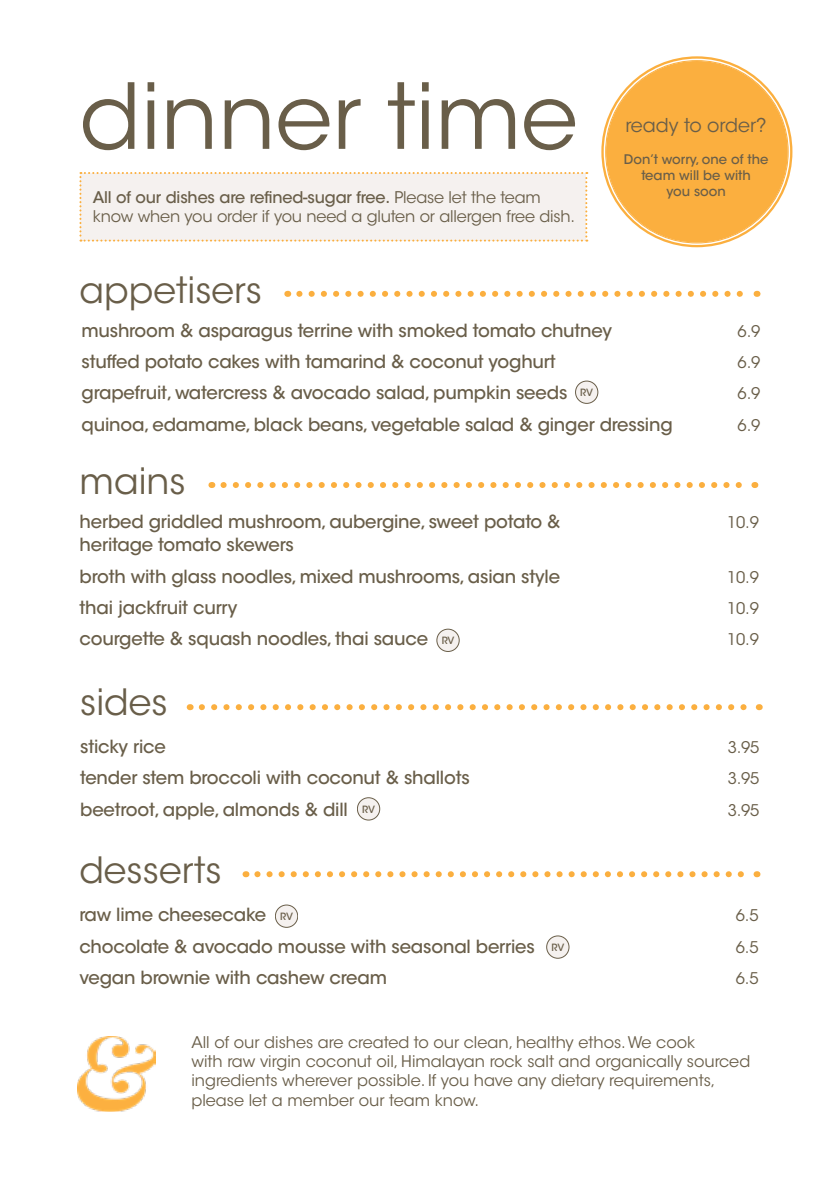
<style>
.page{position:relative;width:840px;height:1191px;background:#fff}
.page>*{position:absolute;margin:0;border:0;box-sizing:border-box;transform-origin:0 0}
.t1{font:90px "ITC Avant Garde Std";color:#695e49}
.t2{font:36px "ITC Avant Garde Std";color:#695e49}
.t3{font:19px "ITC Avant Garde Std";color:#695e49}
.t4{font:500 18px/31.4px "ITC Avant Garde Std";letter-spacing:-.01em;color:#695e49}
.t5{font:16px/19.2px "ITC Avant Garde Std";color:#695e49}
.t6{font:500 13.2px/15.8px "ITC Avant Garde Std";color:#695e49;text-align:center}
.t7{font:500 10px "ITC Avant Garde Std";letter-spacing:-.02em;color:#695e49}
.s1{font-weight:500}
</style>
<div class="page">
<div style="left:79px;top:172px;width:508px;height:70px;background:#f5f1ef"></div>
<div style="left:603px;top:59px;width:186px;height:186px;background:#fbaf3f;border-radius:50%"></div>
<img style="left:78px;top:1036px;width:77px;height:75px">
<svg style="left:299px;top:291px;width:444px;height:6px"></svg>
<div style="left:575px;top:381px;width:22px;height:22px;background:#f5f1ef;border-radius:50%"></div>
<div style="left:575px;top:381px;width:22px;height:23px;border:1px solid #695e49;border-radius:50%"></div>
<svg style="left:223px;top:482px;width:519px;height:6px"></svg>
<div style="left:436px;top:629px;width:23px;height:22px;background:#f5f1ef;border-radius:50%"></div>
<div style="left:436px;top:629px;width:23px;height:22px;border:1px solid #695e49;border-radius:50%"></div>
<svg style="left:202px;top:704px;width:545px;height:6px"></svg>
<div style="left:357px;top:797px;width:22px;height:23px;background:#f5f1ef;border-radius:50%"></div>
<div style="left:357px;top:797px;width:23px;height:23px;border:1px solid #695e49;border-radius:50%"></div>
<svg style="left:257px;top:871px;width:487px;height:6px"></svg>
<div style="left:275px;top:905px;width:22px;height:22px;background:#f5f1ef;border-radius:50%"></div>
<div style="left:275px;top:904px;width:23px;height:23px;border:1px solid #695e49;border-radius:50%"></div>
<div style="left:546px;top:936px;width:22px;height:22px;background:#f5f1ef;border-radius:50%"></div>
<div style="left:546px;top:935px;width:23px;height:23px;border:1px solid #695e49;border-radius:50%"></div>
<h1 class="t1" style="left:79px;top:62px;width:499px">dinner time</h1>
<p class="t5" style="left:93px;top:188px;width:483px"><span class="s1">All of our dishes are refined-sugar free.</span> Please let the team know when you order if you need a gluten or allergen free dish.</p>
<h2 class="t2" style="left:80px;top:268px;width:184px">appetisers</h2>
<p class="t3" style="left:625px;top:114px;width:143px">ready to order?</p>
<p class="t6" style="left:623px;top:151px;width:146px">Don’t worry, one of the team will be with<br>you soon</p>
<p class="t4" style="left:82px;top:315px;width:531px">mushroom &amp; asparagus terrine with smoked tomato chutney</p>
<p class="t5" style="left:737px;top:321px;width:24px">6.9</p>
<p class="t4" style="left:82px;top:346px;width:475px">stuffed potato cakes with tamarind &amp; coconut yoghurt</p>
<p class="t5" style="left:737px;top:353px;width:24px">6.9</p>
<p class="t4" style="left:82px;top:377px;width:487px">grapefruit, watercress &amp; avocado salad, pumpkin seeds</p>
<p class="t5" style="left:737px;top:384px;width:24px">6.9</p>
<p class="t4" style="left:82px;top:409px;width:592px">quinoa, edamame, black beans, vegetable salad &amp; ginger dressing</p>
<p class="t5" style="left:737px;top:415px;width:24px">6.9</p>
<p class="t7" style="left:580px;top:386px;width:14px">RV</p>
<h2 class="t2" style="left:80px;top:459px;width:108px">mains</h2>
<p class="t4" style="left:80px;top:506px;width:482px">herbed griddled mushroom, aubergine, sweet potato &amp;</p>
<p class="t5" style="left:726px;top:513px;width:33px">10.9</p>
<p class="t4" style="left:80px;top:529px;width:482px">heritage tomato skewers<br>broth with glass noodles, mixed mushrooms, asian style</p>
<p class="t5" style="left:726px;top:567px;width:33px">10.9</p>
<p class="t4" style="left:80px;top:592px;width:159px">thai jackfruit curry</p>
<p class="t5" style="left:726px;top:599px;width:33px">10.9</p>
<p class="t4" style="left:80px;top:623px;width:350px">courgette &amp; squash noodles, thai sauce</p>
<p class="t5" style="left:726px;top:630px;width:33px">10.9</p>
<p class="t7" style="left:441px;top:634px;width:14px">RV</p>
<h2 class="t2" style="left:80px;top:680px;width:89px">sides</h2>
<p class="t4" style="left:80px;top:730px;width:87px">sticky rice</p>
<p class="t5" style="left:727px;top:737px;width:33px">3.95</p>
<p class="t4" style="left:80px;top:762px;width:391px">tender stem broccoli with coconut &amp; shallots</p>
<p class="t5" style="left:727px;top:769px;width:33px">3.95</p>
<p class="t4" style="left:80px;top:793px;width:296px">beetroot, apple, almonds &amp; dill <sup>RV</sup></p>
<p class="t5" style="left:727px;top:800px;width:33px">3.95</p>
<h2 class="t2" style="left:79px;top:848px;width:144px">desserts</h2>
<p class="t4" style="left:79px;top:899px;width:188px">raw lime cheesecake</p>
<p class="t5" style="left:735px;top:906px;width:24px">6.5</p>
<p class="t4" style="left:79px;top:930px;width:457px">chocolate &amp; avocado mousse with seasonal berries</p>
<p class="t5" style="left:735px;top:937px;width:24px">6.5</p>
<p class="t4" style="left:79px;top:962px;width:309px">vegan brownie with cashew cream</p>
<p class="t5" style="left:735px;top:969px;width:24px">6.5</p>
<p class="t7" style="left:280px;top:910px;width:14px">RV</p>
<p class="t7" style="left:551px;top:941px;width:14px">RV</p>
<p class="t5" style="left:191px;top:1032px;width:560px">All of our dishes are created to our clean, healthy ethos. We cook<br>with raw virgin coconut oil, Himalayan rock salt and organically sourced ingredients wherever possible. If you have any dietary requirements, please let a member our team know.</p>
</div>
